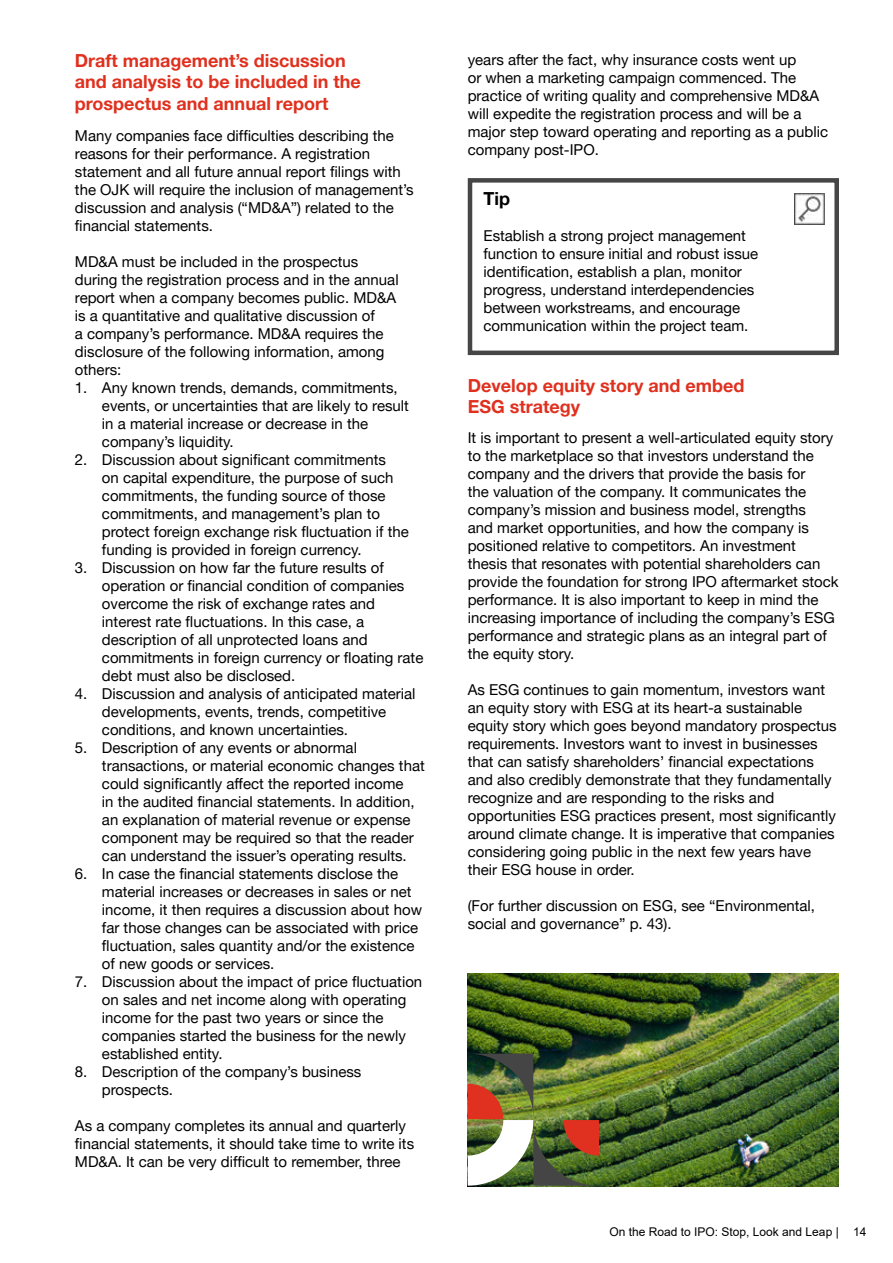
<style>
.page{position:relative;width:893px;height:1263px;background:#fff}
.page>*{position:absolute;margin:0;border:0;box-sizing:border-box;transform-origin:0 0}
.t1{font:700 18px/21.6px "Helvetica Neue LT Pro";color:#e0301e}
.t2{font:700 18px "Helvetica Neue LT Pro";color:#000}
.t3{font:15px/18px "Helvetica Neue LT Pro";color:#000}
.t4{font:12px "Arial";color:#000}
</style>
<div class="page">
<div style="left:468px;top:178px;width:371px;height:177px;border:4px solid #464646"></div>
<img style="left:794px;top:194px;width:30px;height:31px">
<img style="left:468px;top:974px;width:371px;height:212px">
<img style="left:468px;top:1054px;width:131px;height:131px">
<p class="t1" style="left:75px;top:49px;width:287px">Draft management’s discussion and analysis to be included in the prospectus and annual report</p>
<p class="t3" style="left:75px;top:126px;width:340px">Many companies face difficulties describing the reasons for their performance. A registration statement and all future annual report filings with the OJK will require the inclusion of management’s discussion and analysis (“MD&amp;A”) related to the financial statements.</p>
<p class="t3" style="left:75px;top:252px;width:325px">MD&amp;A must be included in the prospectus during the registration process and in the annual report when a company becomes public. MD&amp;A is a quantitative and qualitative discussion of<br>a company’s performance. MD&amp;A requires the disclosure of the following information, among others:</p>
<p class="t3" style="left:102px;top:378px;width:309px;text-indent:-27px">1. Any known trends, demands, commitments, events, or uncertainties that are likely to result in a material increase or decrease in the company’s liquidity.</p>
<p class="t3" style="left:102px;top:450px;width:308px;text-indent:-27px">2. Discussion about significant commitments<br>on capital expenditure, the purpose of such commitments, the funding source of those commitments, and management’s plan to protect foreign exchange risk fluctuation if the funding is provided in foreign currency.</p>
<p class="t3" style="left:102px;top:558px;width:323px;text-indent:-27px">3. Discussion on how far the future results of operation or financial condition of companies overcome the risk of exchange rates and interest rate fluctuations. In this case, a description of all unprotected loans and commitments in foreign currency or floating rate debt must also be disclosed.</p>
<p class="t3" style="left:102px;top:684px;width:315px;text-indent:-27px">4. Discussion and analysis of anticipated material developments, events, trends, competitive conditions, and known uncertainties.</p>
<p class="t3" style="left:102px;top:738px;width:324px;text-indent:-27px">5. Description of any events or abnormal transactions, or material economic changes that could significantly affect the reported income<br>in the audited financial statements. In addition, an explanation of material revenue or expense component may be required so that the reader can understand the issuer’s operating results.</p>
<p class="t3" style="left:102px;top:864px;width:322px;text-indent:-27px">6. In case the financial statements disclose the material increases or decreases in sales or net income, it then requires a discussion about how far those changes can be associated with price fluctuation, sales quantity and/or the existence of new goods or services.</p>
<p class="t3" style="left:102px;top:972px;width:322px;text-indent:-27px">7. Discussion about the impact of price fluctuation on sales and net income along with operating income for the past two years or since the companies started the business for the newly established entity.</p>
<p class="t3" style="left:102px;top:1062px;width:261px;text-indent:-27px">8. Description of the company’s business prospects.</p>
<p class="t3" style="left:75px;top:1116px;width:341px">As a company completes its annual and quarterly financial statements, it should take time to write its<br>MD&amp;A. It can be very difficult to remember, three</p>
<p class="t3" style="left:468px;top:50px;width:362px">years after the fact, why insurance costs went up<br>or when a marketing campaign commenced. The practice of writing quality and comprehensive MD&amp;A will expedite the registration process and will be a major step toward operating and reporting as a public company post-IPO.</p>
<p class="t2" style="left:483px;top:188px;width:28px">Tip</p>
<p class="t3" style="left:483px;top:226px;width:276px">Establish a strong project management function to ensure initial and robust issue identification, establish a plan, monitor progress, understand interdependencies between workstreams, and encourage communication within the project team.</p>
<p class="t1" style="left:468px;top:374px;width:278px">Develop equity story and embed<br>ESG strategy</p>
<p class="t3" style="left:468px;top:428px;width:372px">It is important to present a well-articulated equity story to the marketplace so that investors understand the company and the drivers that provide the basis for<br>the valuation of the company. It communicates the company’s mission and business model, strengths<br>and market opportunities, and how the company is positioned relative to competitors. An investment thesis that resonates with potential shareholders can provide the foundation for strong IPO aftermarket stock performance. It is also important to keep in mind the increasing importance of including the company’s ESG performance and strategic plans as an integral part of the equity story.</p>
<p class="t3" style="left:468px;top:680px;width:370px">As ESG continues to gain momentum, investors want an equity story with ESG at its heart-a sustainable equity story which goes beyond mandatory prospectus requirements. Investors want to invest in businesses that can satisfy shareholders’ financial expectations and also credibly demonstrate that they fundamentally recognize and are responding to the risks and opportunities ESG practices present, most significantly around climate change. It is imperative that companies considering going public in the next few years have their ESG house in order.</p>
<p class="t3" style="left:468px;top:896px;width:349px">(For further discussion on ESG, see “Environmental, social and governance” p. 43).</p>
<p class="t4" style="left:609px;top:1223px;width:258px">On the Road to IPO: Stop, Look and Leap | 14</p>
</div>
